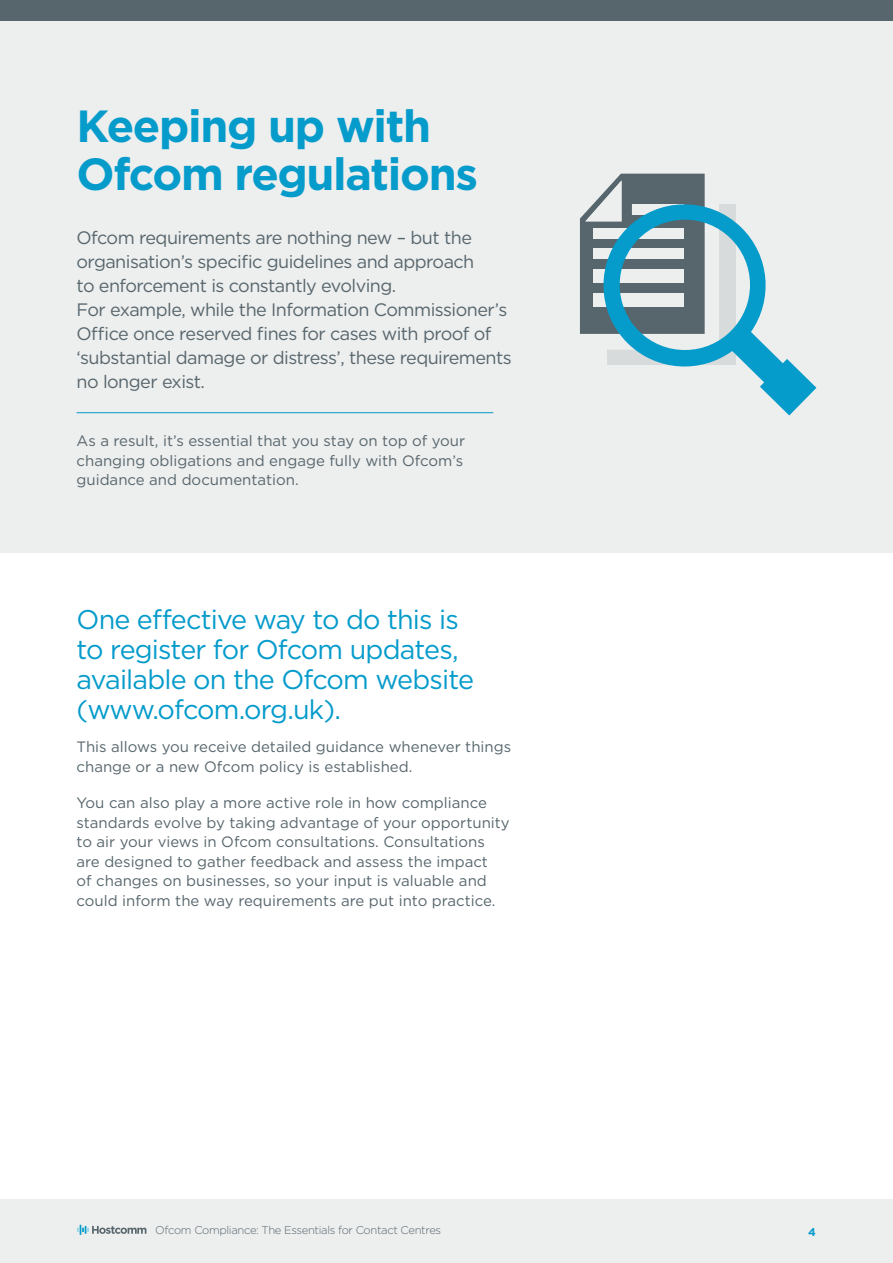
<style>
.page{position:relative;width:893px;height:1263px;background:#fff}
.page>*{position:absolute;margin:0;border:0;box-sizing:border-box;transform-origin:0 0}
.t1{font:700 45px/48px "Gotham";letter-spacing:-.03em;color:#059bcb}
.t2{font:27px/30px "Gotham";letter-spacing:-.03em;color:#059bcb}
.t3{font:18px/24px "Gotham";letter-spacing:-.03em;color:#57666d}
.t4{font:15px/19.5px "Gotham";color:#57666d}
.t5{font:300 11.25px "Gotham";letter-spacing:-.03em;color:#57666d}
.t6{font:700 11.25px "Gotham";color:#059bcb}
</style>
<div class="page">
<div style="left:0;top:1199px;width:893px;height:64px;background:#edeeee"></div>
<svg style="left:77px;top:1225px;width:69px;height:10px"></svg>
<div style="left:0;top:0;width:893px;height:21px;background:#57666d"></div>
<div style="left:0;top:21px;width:893px;height:532px;background:#edeeee"></div>
<hr style="left:77px;top:412px;width:416px;height:1px;background:#059bcb">
<svg style="left:580px;top:174px;width:125px;height:160px"></svg>
<svg style="left:595px;top:196px;width:221px;height:219px"></svg>
<h1 class="t1" style="left:77px;top:105px;width:403px">Keeping up with<br>Ofcom regulations</h1>
<p class="t3" style="left:77px;top:227px;width:437px">Ofcom requirements are nothing new – but the organisation’s speciic guidelines and approach<br>to enforcement is constantly evolving.<br>For example, while the Information Commissioner’s Oice once reserved ines for cases with proof of ‘substantial damage or distress’, these requirements no longer exist.</p>
<p class="t4" style="left:77px;top:432px;width:390px">As a result, it’s essential that you stay on top of your changing obligations and engage fully with Ofcom’s guidance and documentation.</p>
<h2 class="t2" style="left:77px;top:606px;width:399px">One efective way to do this is to register for Ofcom updates, available on the Ofcom website (www.ofcom.org.uk).</h2>
<p class="t4" style="left:77px;top:738px;width:436px">This allows you receive detailed guidance whenever things change or a new Ofcom policy is established.</p>
<p class="t4" style="left:77px;top:794px;width:435px">You can also play a more active role in how compliance standards evolve by taking advantage of your opportunity to air your views in Ofcom consultations. Consultations are designed to gather feedback and assess the impact<br>of changes on businesses, so your input is valuable and could inform the way requirements are put into practice.</p>
<p class="t5" style="left:155px;top:1225px;width:287px">Ofcom Compliance: The Essentials for Contact Centres</p>
<p class="t6" style="left:808px;top:1227px;width:9px">4</p>
</div>
